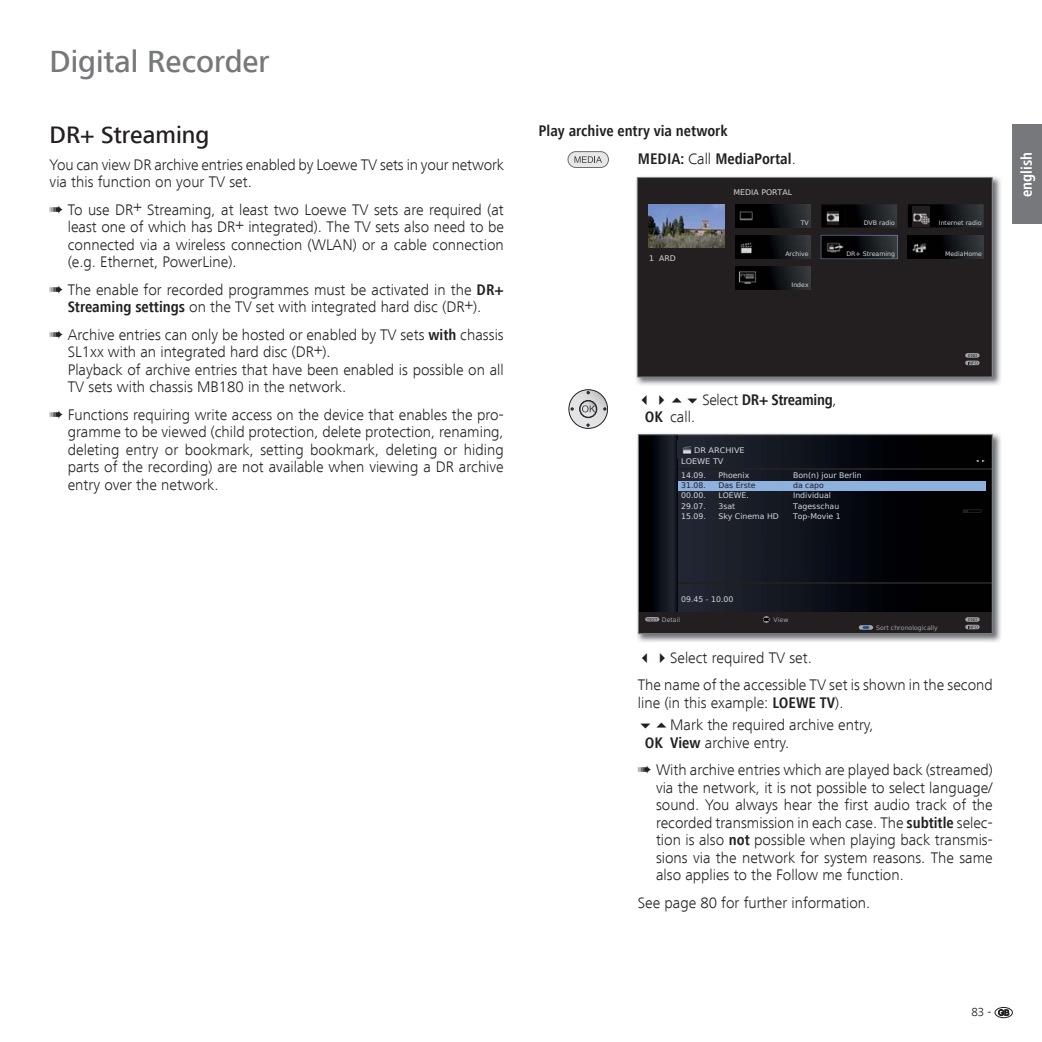
<style>
.page{position:relative;width:1042px;height:1042px;background:#fff}
.page>*{position:absolute;margin:0;border:0;box-sizing:border-box;transform-origin:0 0}
.t1{font:500 31.5px "Frutiger Next LT";color:#77787b}
.t2{font:500 24.5px "Frutiger Next LT";color:#231f20}
.t3{font:300 15.75px/17.5px "Frutiger Next LT";color:#231f20}
.t4{font:700 condensed 15.75px/27.5px "Frutiger Next LT";color:#231f20}
.t5{font:700 condensed 15.75px "Frutiger Next LT";letter-spacing:-.02em;color:#231f20}
.t6{font:700 condensed 15.75px "Frutiger Next LT";color:#fff}
.t7{font:300 12.25px "Frutiger Next LT";color:#231f20}
.t8{font:7.88px "Loewe L2700";color:#d3d5d7}
.t9{font:7.7px "Loewe L2700";color:#d3d5d7}
.t10{font:7.7px "Loewe L2700";color:#231f20}
.t11{font:7.7px/11.4px "Loewe L2700";color:#d3d5d7;scale:1.05 1}
.t12{font:6.3px "Loewe L2700";color:#d3d5d7}
.t13{font:6.3px "Loewe L2700";color:#a0a3a8}
.t14{font:3.85px "Loewe L2700";color:#231f20;scale:1.11 1}
.s1{font-weight:700;font-stretch:condensed}
.s2{font-weight:300;font-stretch:normal}
</style>
<div class="page">
<svg style="left:994px;top:1007px;width:18px;height:10px"></svg>
<div style="left:994px;top:1007px;width:18px;height:10px;border:1px solid #231f20;border-radius:50%"></div>
<svg style="left:998px;top:1009px;width:10px;height:6px"></svg>
<div style="left:1012px;top:125px;width:29px;height:99px;background:#77787b"></div>
<img style="left:637px;top:433px;width:364px;height:209px">
<img style="left:677px;top:436px;width:313px;height:176px">
<div style="left:675px;top:481px;width:310px;height:9px;background:#8eb1de"></div>
<hr style="left:658px;top:468px;width:334px;height:2px;background:#231f20">
<hr style="left:658px;top:582px;width:334px;height:2px;background:#231f20">
<img style="left:639px;top:436px;width:38px;height:176px">
<div style="left:638px;top:612px;width:354px;height:21px;background:#231f20"></div>
<svg style="left:858px;top:625px;width:15px;height:4px"></svg>
<svg style="left:645px;top:617px;width:14px;height:4px"></svg>
<svg style="left:965px;top:617px;width:14px;height:12px"></svg>
<img style="left:677px;top:441px;width:18px;height:17px">
<div style="left:962px;top:509px;width:19px;height:3px;border:1px solid #231f20"></div>
<svg style="left:963px;top:509px;width:4px;height:3px"></svg>
<svg style="left:762px;top:616px;width:7px;height:6px"></svg>
<svg style="left:975px;top:459px;width:9px;height:3px"></svg>
<div style="left:637px;top:434px;width:355px;height:200px;border:1px solid #808285"></div>
<svg style="left:568px;top:389px;width:39px;height:39px"></svg>
<div style="left:568px;top:389px;width:39px;height:39px;border:1px solid #231f20;border-radius:50%"></div>
<div style="left:579px;top:400px;width:17px;height:17px;border:1px solid #231f20;border-radius:50%"></div>
<svg style="left:580px;top:401px;width:16px;height:16px"></svg>
<div style="left:580px;top:401px;width:16px;height:16px;border:1px solid #231f20;border-radius:50%"></div>
<svg style="left:582px;top:405px;width:13px;height:7px"></svg>
<img style="left:636px;top:176px;width:365px;height:209px">
<div style="left:637px;top:177px;width:355px;height:200px;background:#231f20"></div>
<img style="left:821px;top:204px;width:76px;height:23px">
<img style="left:908px;top:204px;width:75px;height:23px">
<img style="left:735px;top:235px;width:75px;height:23px">
<img style="left:735px;top:204px;width:75px;height:23px">
<img style="left:907px;top:235px;width:76px;height:23px">
<svg style="left:965px;top:353px;width:14px;height:12px"></svg>
<img style="left:907px;top:205px;width:24px;height:22px">
<img style="left:912px;top:206px;width:16px;height:21px">
<img style="left:821px;top:206px;width:24px;height:22px">
<svg style="left:826px;top:211px;width:12px;height:13px"></svg>
<img style="left:648px;top:204px;width:76px;height:43px">
<img style="left:735px;top:266px;width:75px;height:23px">
<svg style="left:820px;top:235px;width:77px;height:24px"></svg>
<div style="left:636px;top:177px;width:356px;height:200px;border:1px solid #808285"></div>
<div style="left:568px;top:152px;width:40px;height:15px;background:#e6e7e8;border-radius:8px"></div>
<div style="left:567px;top:151px;width:41px;height:17px;border:1px solid #6d6e70;border-radius:8px"></div>
<svg style="left:574px;top:156px;width:28px;height:7px"></svg>
<h1 class="t1" style="left:50px;top:44px;width:221px">Digital Recorder</h1>
<h2 class="t2" style="left:50px;top:121px;width:161px">DR+ Streaming</h2>
<p class="t3" style="left:50px;top:156px;width:456px">You can view DR archive entries enabled by Loewe TV sets in your network via this function on your TV set.</p>
<p class="t3" style="left:68px;top:201px;width:437px;text-align:justify;text-indent:-18px">➠ To use DR+ Streaming, at least two Loewe TV sets are required (at least one of which has DR+ integrated). The TV sets also need to be connected via a wireless connection (WLAN) or a cable connection (e.g. Ethernet, PowerLine).</p>
<p class="t3" style="left:50px;top:281px;width:455px;text-align:center">➠ The enable for recorded programmes must be activated in the <span class="s1">DR+<br>Streaming settings</span> on the TV set with integrated hard disc (DR+).</p>
<p class="t3" style="left:68px;top:326px;width:437px;text-indent:-18px">➠ Archive entries can only be hosted or enabled by TV sets <span class="s1">with</span> chassis SL1xx with an integrated hard disc (DR+).<br>Playback of archive entries that have been enabled is possible on all TV sets with chassis MB180 in the network.</p>
<p class="t3" style="left:68px;top:406px;width:437px;text-align:justify;text-indent:-18px">➠ Functions requiring write access on the device that enables the pro&shy;gramme to be viewed (child protection, delete protection, renaming, deleting entry or bookmark, setting bookmark, deleting or hiding parts of the recording) are not available when viewing a DR archive entry over the network.</p>
<p class="t4" style="left:637px;top:117px;width:159px;text-indent:-99px">Play archive entry via network<br>MEDIA: <span class="s2">Call</span> MediaPortal<span class="s2">.</span></p>
<p class="t8" style="left:649px;top:253px;width:28px">1 ARD</p>
<p class="t8" style="left:733px;top:187px;width:60px">MEDIA PORTAL</p>
<p class="t12" style="left:800px;top:219px;width:10px">TV</p>
<p class="t12" style="left:863px;top:219px;width:33px">DVB radio</p>
<p class="t12" style="left:785px;top:250px;width:25px">Archive</p>
<p class="t12" style="left:791px;top:281px;width:19px">Index</p>
<p class="t12" style="left:938px;top:219px;width:44px">Internet radio</p>
<p class="t12" style="left:846px;top:250px;width:50px">DR+ Streaming</p>
<p class="t12" style="left:944px;top:250px;width:39px">MediaHome</p>
<p class="t6" style="left:1017px;top:197px;width:47px;rotate:-90deg">english</p>
<p class="t3" style="left:644px;top:408px;width:52px"><span class="s1">OK</span> call.</p>
<p class="t5" style="left:702px;top:390px;width:136px"><span class="s2">Select</span> DR+ Streaming<span class="s2">,</span></p>
<p class="t11" style="left:681px;top:444px;width:62px;text-indent:13px">DR ARCHIVE<br>LOEWE TV</p>
<p class="t9" style="left:681px;top:470px;width:26px">14.09.</p>
<p class="t9" style="left:718px;top:470px;width:32px">Phoenix</p>
<p class="t9" style="left:793px;top:470px;width:70px">Bon(n) jour Berlin</p>
<p class="t10" style="left:681px;top:481px;width:26px">31.08.</p>
<p class="t10" style="left:718px;top:481px;width:39px">Das Erste</p>
<p class="t10" style="left:793px;top:481px;width:32px">da capo</p>
<p class="t9" style="left:681px;top:491px;width:26px">00.00.</p>
<p class="t9" style="left:718px;top:491px;width:32px">LOEWE.</p>
<p class="t9" style="left:793px;top:491px;width:39px">Individual</p>
<p class="t9" style="left:681px;top:501px;width:26px">29.07.</p>
<p class="t9" style="left:718px;top:501px;width:18px">3sat</p>
<p class="t9" style="left:793px;top:501px;width:48px">Tagesschau</p>
<p class="t9" style="left:681px;top:512px;width:26px">15.09.</p>
<p class="t9" style="left:718px;top:512px;width:62px">Sky Cinema HD</p>
<p class="t9" style="left:793px;top:512px;width:49px">Top-Movie 1</p>
<p class="t9" style="left:681px;top:594px;width:54px">09.45 - 10.00</p>
<p class="t13" style="left:661px;top:615px;width:20px">Detail</p>
<p class="t13" style="left:773px;top:615px;width:16px">View</p>
<p class="t14" style="left:646px;top:617px;width:11px">TEXT</p>
<p class="t13" style="left:876px;top:623px;width:63px">Sort chronologically</p>
<p class="t3" style="left:637px;top:644px;width:356px;line-height:27.5px;text-indent:32px">Select required TV set.<br>The name of the accessible TV set is shown in the second</p>
<p class="t3" style="left:670px;top:691px;width:205px;line-height:22.4px;text-indent:-32px">line (in this example: <span class="s1">LOEWE TV</span>).<br>Mark the required archive entry,</p>
<p class="t3" style="left:637px;top:728px;width:356px;line-height:27.5px;text-indent:7px"><span class="s1">OK View</span> archive entry.<br>➠ With archive entries which are played back (streamed)</p>
<p class="t3" style="left:656px;top:778px;width:338px;text-align:justify">via the network, it is not possible to select language/ sound. You always hear the first audio track of the recorded transmission in each case. The <span class="s1">subtitle</span> selec&shy;tion is also <span class="s1">not</span> possible when playing back transmis&shy;sions via the network for system reasons. The same also applies to the Follow me function.</p>
<p class="t3" style="left:637px;top:893px;width:234px">See page 80 for further information.</p>
<p class="t7" style="left:971px;top:1005px;width:22px">83 -</p>
</div>
